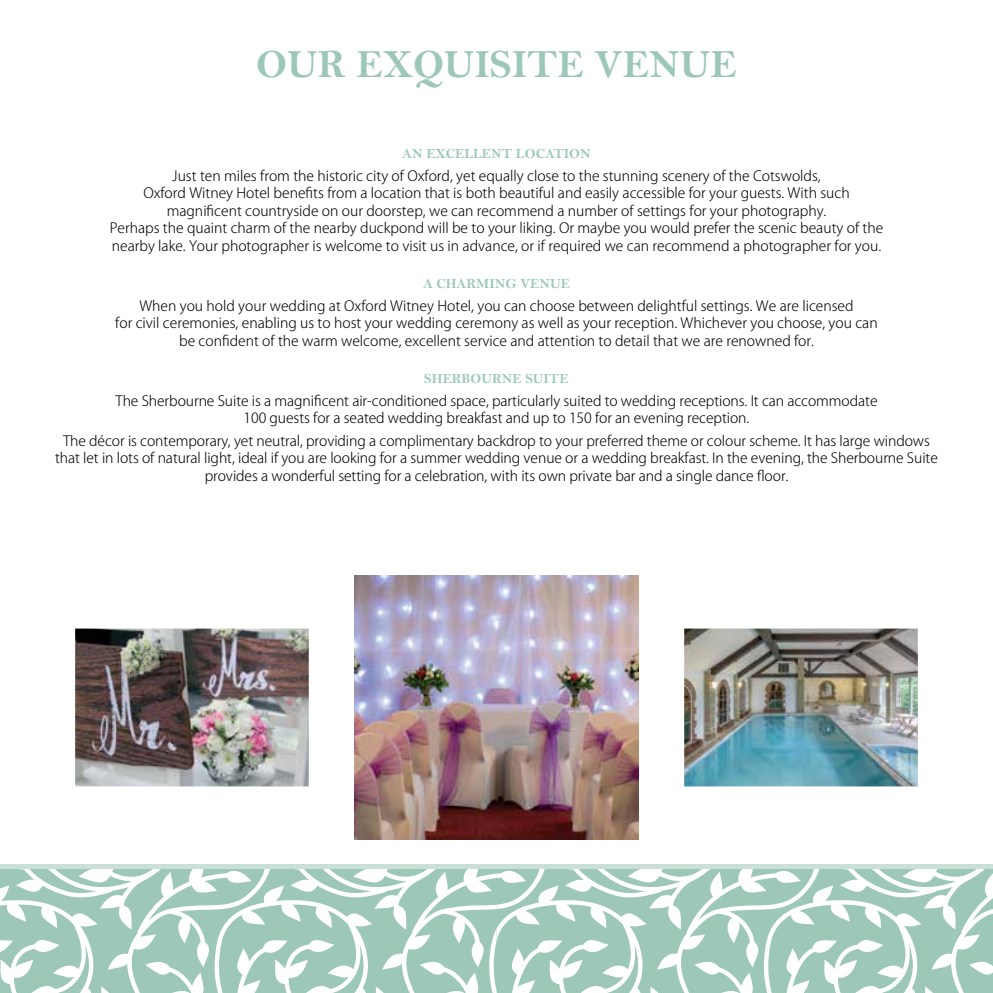
<style>
.page{position:relative;width:993px;height:993px;background:#fff}
.page>*{position:absolute;margin:0;border:0;box-sizing:border-box;transform-origin:0 0}
.t1{font:40.25px "Bell MT Bold";color:#9dc8b8}
.t2{font:300 14px/17.5px "Koz Go Pr 6 N";color:#000;text-align:center}
.t3{font:14px "Bell MT Bold";color:#9dc8b8}
</style>
<div class="page">
<svg style="left:0;top:868px;width:992px;height:124px"></svg>
<div style="left:0;top:863px;width:992px;height:5px;background:#cae0d7"></div>
<img style="left:354px;top:575px;width:284px;height:263px">
<img style="left:75px;top:628px;width:234px;height:158px">
<img style="left:684px;top:628px;width:233px;height:158px">
<h1 class="t1" style="left:256px;top:40px;width:482px">OUR EXQUISITE VENUE</h1>
<p class="t3" style="left:402px;top:145px;width:190px">AN EXCELLENT LOCATION</p>
<p class="t2" style="left:110px;top:167px;width:774px">Just ten miles from the historic city of Oxford, yet equally close to the stunning scenery of the Cotswolds,<br>Oxford Witney Hotel benefits from a location that is both beautiful and easily accessible for your guests. With such magnificent countryside on our doorstep, we can recommend a number of settings for your photography.<br>Perhaps the quaint charm of the nearby duckpond will be to your liking. Or maybe you would prefer the scenic beauty of the nearby lake. Your photographer is welcome to visit us in advance, or if required we can recommend a photographer for you.</p>
<p class="t3" style="left:423px;top:275px;width:148px">A CHARMING VENUE</p>
<p class="t2" style="left:115px;top:297px;width:763px">When you hold your wedding at Oxford Witney Hotel, you can choose between delightful settings. We are licensed<br>for civil ceremonies, enabling us to host your wedding ceremony as well as your reception. Whichever you choose, you can be confident of the warm welcome, excellent service and attention to detail that we are renowned for.</p>
<p class="t3" style="left:424px;top:370px;width:146px">SHERBOURNE SUITE</p>
<p class="t2" style="left:115px;top:392px;width:763px">The Sherbourne Suite is a magnificent air-conditioned space, particularly suited to wedding receptions. It can accommodate<br>100 guests for a seated wedding breakfast and up to 150 for an evening reception.</p>
<p class="t2" style="left:55px;top:432px;width:884px">The décor is contemporary, yet neutral, providing a complimentary backdrop to your preferred theme or colour scheme. It has large windows that let in lots of natural light, ideal if you are looking for a summer wedding venue or a wedding breakfast. In the evening, the Sherbourne Suite provides a wonderful setting for a celebration, with its own private bar and a single dance floor.</p>
</div>
